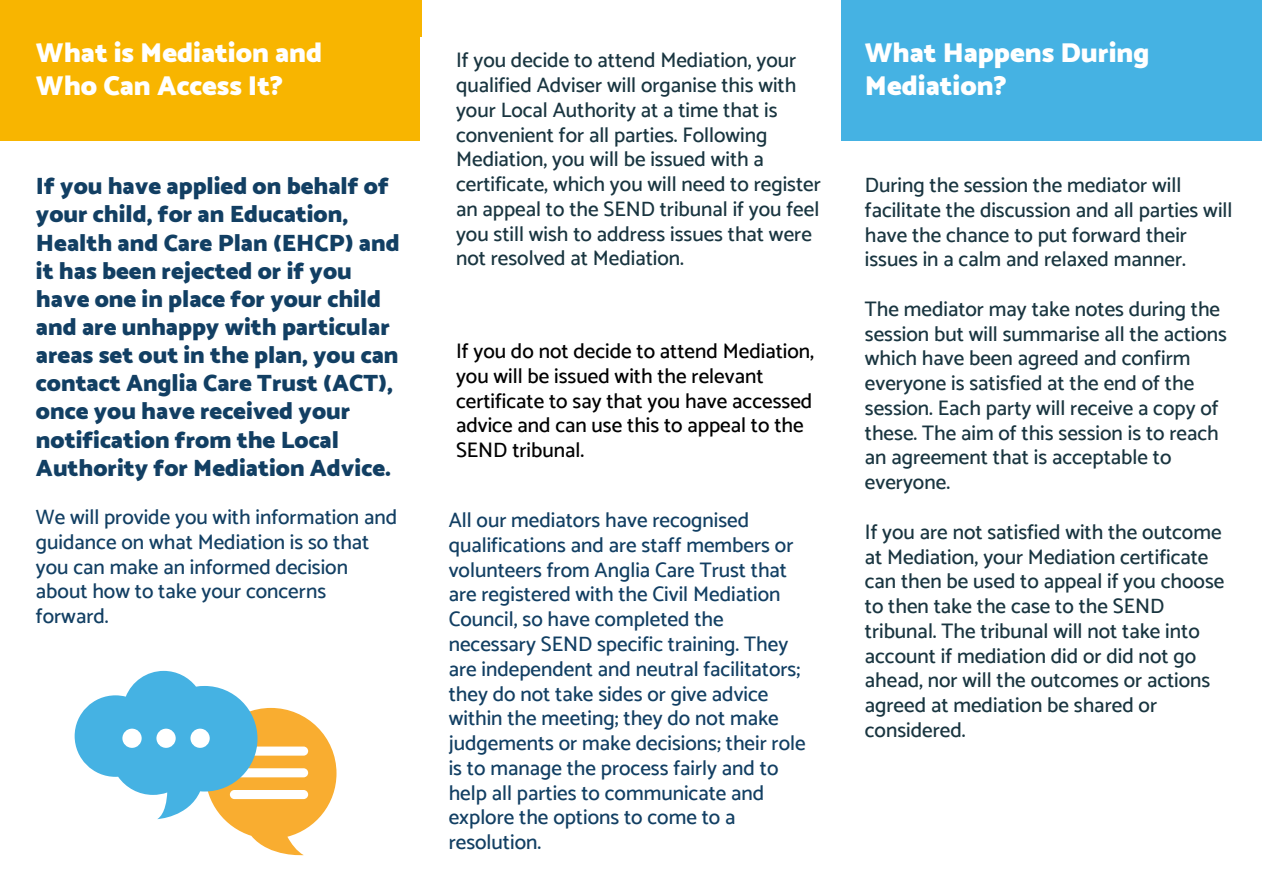
<style>
.page{position:relative;width:1263px;height:894px;background:#fff}
.page>*{position:absolute;margin:0;border:0;box-sizing:border-box;transform-origin:0 0}
.t1{font:900 27.75px/32.5px "Catamaran";color:#fff}
.t2{font:900 24px/28px "Catamaran";color:#123f63}
.t3{font:500 21px/24.8px "Catamaran";color:#193540}
.t4{font:500 21px/24.8px "Catamaran";color:#123f63}
.t5{font:500 21px/24.8px "Catamaran";color:#000}
</style>
<div class="page">
<div style="left:841px;top:0;width:421px;height:141px;background:#45b2e3"></div>
<div style="left:0;top:0;width:422px;height:141px;background:#f8b500"></div>
<div style="left:421px;top:37px;width:420px;height:246px;background:#fff"></div>
<svg style="left:75px;top:670px;width:261px;height:186px"></svg>
<div style="left:122px;top:728px;width:20px;height:19px;background:#fff;border-radius:50%"></div>
<div style="left:156px;top:728px;width:20px;height:19px;background:#fff;border-radius:50%"></div>
<div style="left:190px;top:728px;width:20px;height:19px;background:#fff;border-radius:50%"></div>
<p class="t1" style="left:36px;top:37px;width:288px">What is Mediation and<br>Who Can Access It?</p>
<p class="t2" style="left:36px;top:173px;width:365px">If you have applied on behalf of your child, for an Education,<br>Health and Care Plan (EHCP) and it has been rejected or if you have one in place for your child and are unhappy with particular areas set out in the plan, you can contact Anglia Care Trust (ACT), once you have received your notification from the Local<br>Authority for Mediation Advice.</p>
<p class="t4" style="left:36px;top:504px;width:363px">We will provide you with information and guidance on what Mediation is so that you can make an informed decision about how to take your concerns forward.</p>
<p class="t3" style="left:456px;top:48px;width:366px">If you decide to attend Mediation, your qualified Adviser will organise this with your Local Authority at a time that is convenient for all parties. Following Mediation, you will be issued with a certificate, which you will need to register an appeal to the SEND tribunal if you feel you still wish to address issues that were not resolved at Mediation.</p>
<p class="t5" style="left:456px;top:338px;width:360px">If you do not decide to attend Mediation, you will be issued with the relevant certificate to say that you have accessed advice and can use this to appeal to the SEND tribunal.</p>
<p class="t4" style="left:449px;top:507px;width:358px">All our mediators have recognised qualifications and are staff members or volunteers from Anglia Care Trust that are registered with the Civil Mediation Council, so have completed the necessary SEND specific training. They are independent and neutral facilitators; they do not take sides or give advice within the meeting; they do not make judgements or make decisions; their role is to manage the process fairly and to help all parties to communicate and explore the options to come to a resolution.</p>
<p class="t1" style="left:865px;top:37px;width:286px">What Happens During<br>Mediation?</p>
<p class="t3" style="left:865px;top:172px;width:369px">During the session the mediator will facilitate the discussion and all parties will have the chance to put forward their issues in a calm and relaxed manner.</p>
<p class="t3" style="left:865px;top:296px;width:364px">The mediator may take notes during the session but will summarise all the actions which have been agreed and confirm everyone is satisfied at the end of the session. Each party will receive a copy of these. The aim of this session is to reach an agreement that is acceptable to everyone.</p>
<p class="t3" style="left:865px;top:519px;width:361px">If you are not satisfied with the outcome at Mediation, your Mediation certificate can then be used to appeal if you choose to then take the case to the SEND tribunal. The tribunal will not take into account if mediation did or did not go ahead, nor will the outcomes or actions agreed at mediation be shared or considered.</p>
</div>
